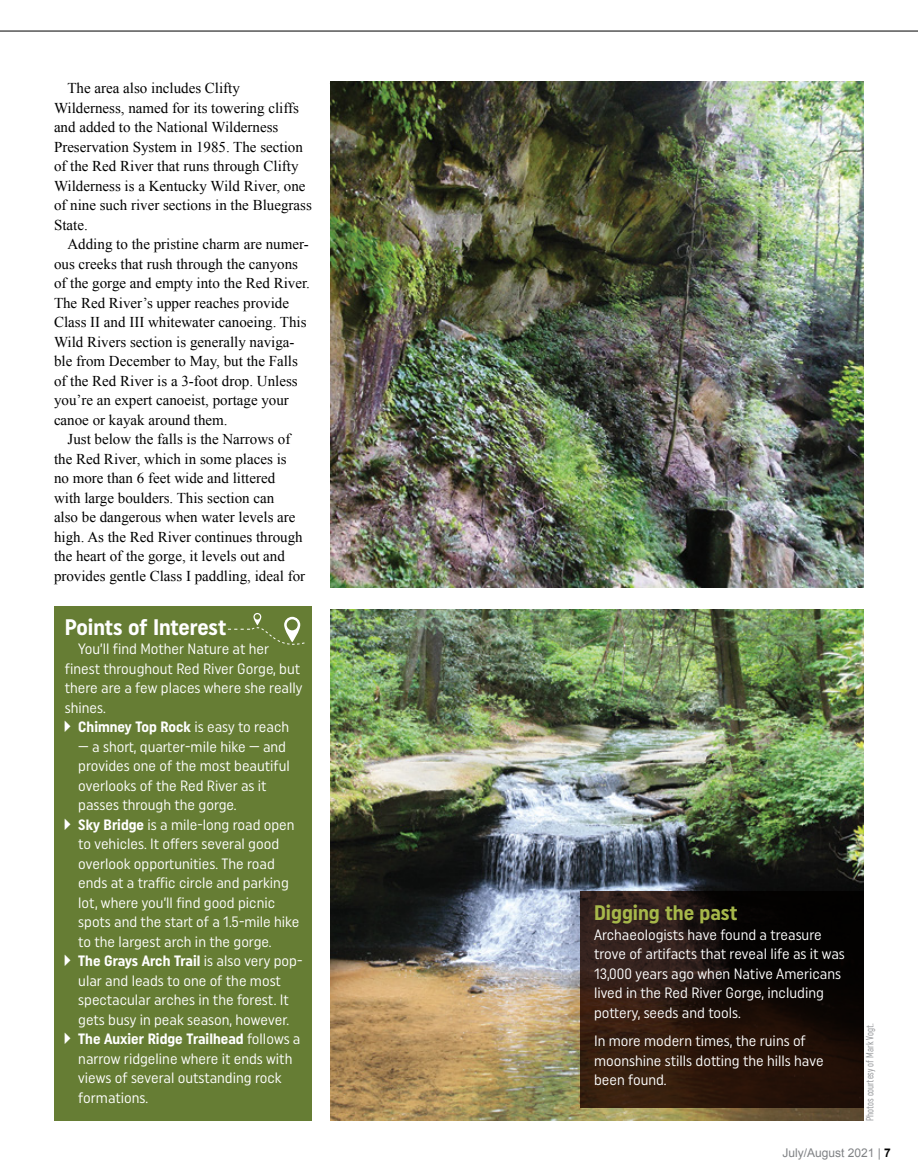
<style>
.page{position:relative;width:918px;height:1175px;background:#fff}
.page>*{position:absolute;margin:0;border:0;box-sizing:border-box;transform-origin:0 0}
.RTM_Sidebar-Indent{font:700 22.5px "Uniform Condensed";letter-spacing:-.01em;color:#fff}
.RTM_Sidebar-No_Inden{font:700 21px "Uniform Condensed";color:#a6b74a}
.RTM_Body_Copy{font:15px/19.5px "Times New Roman";color:#000}
.RTM_Sidebar-No_Inden-2{font:15px/19.5px "Uniform Condensed";color:#fff}
.RTM_Sidebar-Indent-2{font:15px/19.5px "Uniform Condensed";color:#fff}
.t1{font:700 15px "Uniform Condensed";color:#fff}
.t2{font:12px "Arial";color:#808285}
.RTM_Photo_Credit{font:extra-condensed 10.5px "Uniform";color:#939598}
.s1{font-family:"Arrowstfb";font-weight:400}
.s2{font-weight:400}
.s3{font-family:"Arrowstfb"}
.s4{font-weight:700}
.s5{font-weight:700;color:#000}
</style>
<div class="page">
<hr style="left:0;top:31px;width:918px;height:1px;background:#000">
<img style="left:330px;top:81px;width:534px;height:506px">
<img style="left:330px;top:609px;width:534px;height:511px">
<div style="left:54px;top:606px;width:258px;height:514px;background:#667d34"></div>
<svg style="left:228px;top:613px;width:77px;height:32px"></svg>
<svg style="left:580px;top:891px;width:284px;height:216px;background:#21120b"></svg>
<svg style="left:396px;top:83px;width:15px;height:12px"></svg>
<p class="RTM_Body_Copy" style="left:54px;top:78px;width:259px;text-indent:14px">The area also includes Clifty Wilderness, named for its towering cliffs and added to the National Wilderness Preservation System in 1985. The section of the Red River that runs through Clifty Wilderness is a Kentucky Wild River, one of nine such river sections in the Bluegrass State.</p>
<p class="RTM_Body_Copy" style="left:54px;top:234px;width:257px;text-indent:14px">Adding to the pristine charm are numer&shy;ous creeks that rush through the canyons of the gorge and empty into the Red River.<br>The Red River’s upper reaches provide Class II and III whitewater canoeing. This Wild Rivers section is generally naviga&shy;ble from December to May, but the Falls of the Red River is a 3-foot drop. Unless you’re an expert canoeist, portage your canoe or kayak around them.</p>
<p class="RTM_Body_Copy" style="left:54px;top:429px;width:253px;text-indent:14px">Just below the falls is the Narrows of the Red River, which in some places is no more than 6 feet wide and littered with large boulders. This section can<br>also be dangerous when water levels are high. As the Red River continues through the heart of the gorge, it levels out and provides gentle Class I paddling, ideal for</p>
<p class="RTM_Sidebar-Indent" style="left:65px;top:613px;width:163px">Points of Interest</p>
<p class="RTM_Sidebar-Indent-2" style="left:65px;top:638px;width:239px;text-indent:14px">You’ll find Mother Nature at her finest throughout Red River Gorge, but there are a few places where she really shines.</p>
<p class="t1" style="left:65px;top:718px;width:226px"><span class="s1">b</span> Chimney Top Rock <span class="s2">is easy to reach</span></p>
<p class="RTM_Sidebar-No_Inden-2" style="left:78px;top:736px;width:213px">— a short, quarter-mile hike — and provides one of the most beautiful overlooks of the Red River as it passes through the gorge.</p>
<p class="RTM_Sidebar-No_Inden-2" style="left:78px;top:814px;width:223px;text-indent:-14px"><span class="s3">b</span> <span class="s4">Sky Bridge</span> is a mile-long road open to vehicles. It offers several good overlook opportunities. The road ends at a traffic circle and parking lot, where you’ll find good picnic spots and the start of a 1.5-mile hike to the largest arch in the gorge.</p>
<p class="RTM_Sidebar-No_Inden-2" style="left:65px;top:950px;width:239px;text-align:center"><span class="s3">b</span> <span class="s4">The Grays Arch Trail</span> is also very pop&shy;ular and leads to one of the most spectacular arches in the forest. It gets busy in peak season, however.</p>
<p class="RTM_Sidebar-No_Inden-2" style="left:78px;top:1028px;width:224px;text-indent:-14px"><span class="s3">b</span> <span class="s4">The Auxier Ridge Trailhead</span> follows a narrow ridgeline where it ends with views of several outstanding rock formations.</p>
<p class="RTM_Sidebar-No_Inden" style="left:594px;top:900px;width:145px">Digging the past</p>
<p class="RTM_Sidebar-No_Inden-2" style="left:594px;top:924px;width:252px">Archaeologists have found a treasure trove of artifacts that reveal life as it was 13,000 years ago when Native Americans lived in the Red River Gorge, including pottery, seeds and tools.</p>
<p class="RTM_Sidebar-No_Inden-2" style="left:594px;top:1031px;width:231px">In more modern times, the ruins of moonshine stills dotting the hills have been found.</p>
<p class="RTM_Photo_Credit" style="left:864px;top:1120px;width:99px;rotate:-90deg">Photos courtesy of Mark Vogt.</p>
<p class="t2" style="left:782px;top:1144px;width:110px">July/August 2021 | <span class="s5">7</span></p>
</div>
